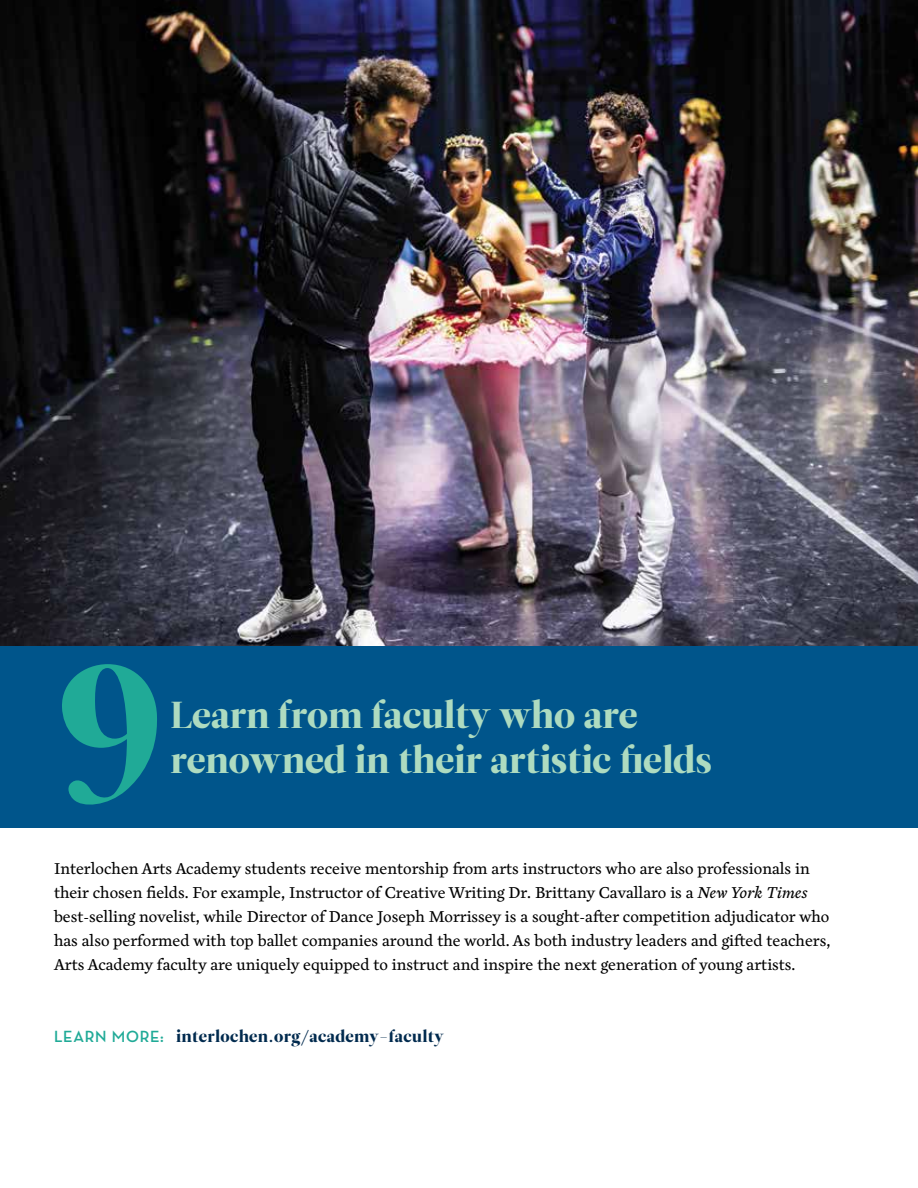
<style>
.page{position:relative;width:918px;height:1188px;background:#fff}
.page>*{position:absolute;margin:0;border:0;box-sizing:border-box;transform-origin:0 0}
.t1{font:195px "Leitura Display";color:#20aa97}
.t2{font:37.5px "Leitura Display";color:#aedbc0}
.t3{font:16.5px/24px "Cardea OTCE";color:#000}
.t4{font:16.5px "Leitura Display";letter-spacing:.025em;color:#002a4e}
.s1{font-style:italic}
.s2{font-family:"Neutraface Display";font-weight:700;color:#20aa97}
.s3{font-family:"Cardea OT Bold Lining"}
</style>
<div class="page">
<img style="left:0;top:0;width:918px;height:646px">
<div style="left:0;top:646px;width:918px;height:181px;background:#00558b"></div>
<h1 class="t1" style="left:54px;top:619px;width:114px">9</h1>
<h2 class="t2" style="left:171px;top:692px;width:469px">Learn from faculty who are</h2>
<h2 class="t2" style="left:171px;top:737px;width:543px">renowned in their artistic fields</h2>
<p class="t3" style="left:54px;top:858px;width:778px">Interlochen Arts Academy students receive mentorship from arts instructors who are also professionals in their chosen fields. For example, Instructor of Creative Writing Dr. Brittany Cavallaro is a <span class="s1">New York Times </span>best-selling novelist, while Director of Dance Joseph Morrissey is a sought-after competition adjudicator who has also performed with top ballet companies around the world. As both industry leaders and gifted teachers, Arts Academy faculty are uniquely equipped to instruct and inspire the next generation of young artists.</p>
<p class="t4" style="left:54px;top:1027px;width:391px"><span class="s2">LEARN MORE:</span> interlochen.org<span class="s3">/</span>academy-faculty</p>
</div>
